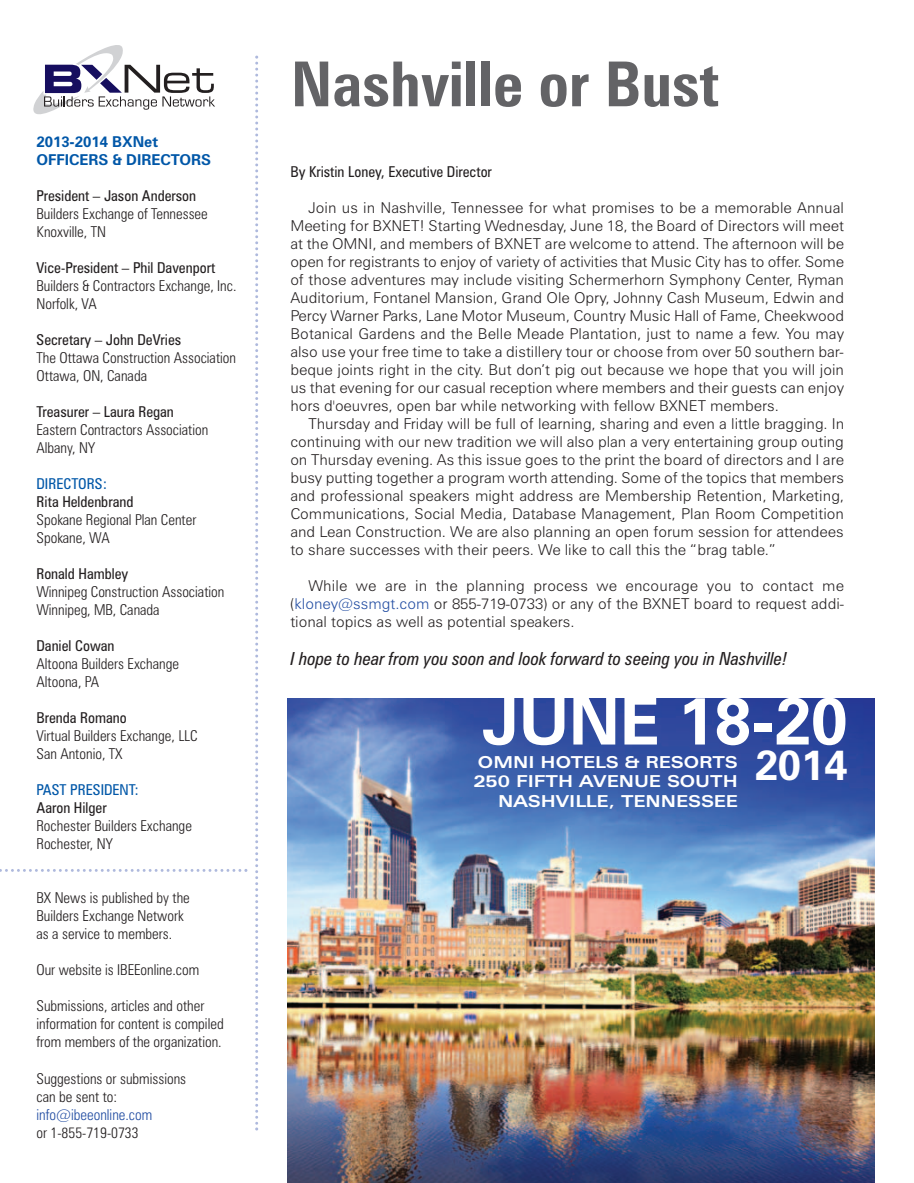
<style>
.page{position:relative;width:914px;height:1183px;background:#fff}
.page>*{position:absolute;margin:0;border:0;box-sizing:border-box;transform-origin:0 0}
.t1{font:700 66.3px "Zurich BT";color:#fff}
.t2{font:700 condensed 62.1px "Zurich BT";color:#636366}
.t3{font:700 42px "Zurich BT";color:#fff}
.t4{font:italic condensed 18px "Zurich BT";color:#231f20}
.t5{font:700 expanded 16.5px/19.5px "Zurich BT";color:#fff;text-align:right}
.t6{font:300 15px/18px "Zurich BT";color:#231f20;text-align:justify}
.t7{font:300 condensed 15px/18px "Zurich BT";color:#231f20}
.t8{font:condensed 15px "Zurich BT";color:#231f20}
.t9{font:700 15px/18px "Zurich BT";color:#0157a8}
.t10{font:condensed 15px "Zurich BT";color:#0157a8}
.t11{font:300 condensed 15px "Zurich BT";color:#224da2}
.s1{color:#224da2}
</style>
<div class="page">
<img style="left:287px;top:698px;width:587px;height:485px">
<svg style="left:33px;top:45px;width:182px;height:69px"></svg>
<svg style="left:255px;top:56px;width:3px;height:1074px"></svg>
<svg style="left:0;top:869px;width:247px;height:3px"></svg>
<p class="t9" style="left:36px;top:134px;width:176px">2013-2014 BXNet<br>OFFICERS &amp; DIRECTORS</p>
<p class="t8" style="left:36px;top:190px;width:161px">President – Jason Anderson</p>
<p class="t7" style="left:36px;top:206px;width:173px">Builders Exchange of Tennessee<br>Knoxville, TN</p>
<p class="t8" style="left:36px;top:262px;width:180px">Vice-President – Phil Davenport</p>
<p class="t7" style="left:36px;top:278px;width:201px">Builders &amp; Contractors Exchange, Inc.<br>Norfolk, VA</p>
<p class="t8" style="left:36px;top:334px;width:146px">Secretary – John DeVries</p>
<p class="t7" style="left:36px;top:350px;width:201px">The Ottawa Construction Association<br>Ottawa, ON, Canada</p>
<p class="t8" style="left:36px;top:406px;width:139px">Treasurer – Laura Regan</p>
<p class="t7" style="left:36px;top:422px;width:173px">Eastern Contractors Association<br>Albany, NY</p>
<p class="t10" style="left:36px;top:478px;width:72px">DIRECTORS:</p>
<p class="t8" style="left:36px;top:496px;width:98px">Rita Heldenbrand</p>
<p class="t7" style="left:36px;top:512px;width:161px">Spokane Regional Plan Center<br>Spokane, WA</p>
<p class="t8" style="left:36px;top:568px;width:93px">Ronald Hambley</p>
<p class="t7" style="left:36px;top:584px;width:189px">Winnipeg Construction Association<br>Winnipeg, MB, Canada</p>
<p class="t8" style="left:36px;top:640px;width:79px">Daniel Cowan</p>
<p class="t7" style="left:36px;top:656px;width:144px">Altoona Builders Exchange<br>Altoona, PA</p>
<p class="t8" style="left:36px;top:712px;width:92px">Brenda Romano</p>
<p class="t7" style="left:36px;top:728px;width:163px">Virtual Builders Exchange, LLC<br>San Antonio, TX</p>
<p class="t10" style="left:36px;top:784px;width:104px">PAST PRESIDENT:</p>
<p class="t8" style="left:36px;top:802px;width:72px">Aaron Hilger</p>
<p class="t7" style="left:36px;top:818px;width:157px">Rochester Builders Exchange<br>Rochester, NY</p>
<p class="t7" style="left:36px;top:890px;width:155px">BX News is published by the<br>Builders Exchange Network as a service to members.</p>
<p class="t7" style="left:36px;top:962px;width:164px">Our website is IBEEonline.com</p>
<p class="t7" style="left:36px;top:998px;width:189px">Submissions, articles and other information for content is compiled from members of the organization.</p>
<p class="t7" style="left:36px;top:1070px;width:151px">Suggestions or submissions can be sent to:</p>
<p class="t11" style="left:36px;top:1108px;width:117px">info@ibeeonline.com</p>
<p class="t7" style="left:36px;top:1124px;width:104px">or 1-855-719-0733</p>
<h2 class="t2" style="left:291px;top:62px;width:429px">Nashville or Bust</h2>
<p class="t8" style="left:290px;top:166px;width:203px">By Kristin Loney, Executive Director</p>
<p class="t6" style="left:290px;top:200px;width:555px;text-indent:18px">Join us in Nashville, Tennessee for what promises to be a memorable Annual Meeting for BXNET! Starting Wednesday, June 18, the Board of Directors will meet at the OMNI, and members of BXNET are welcome to attend. The afternoon will be open for registrants to enjoy of variety of activities that Music City has to offer. Some of those adventures may include visiting Schermerhorn Symphony Center, Ryman Auditorium, Fontanel Mansion, Grand Ole Opry, Johnny Cash Museum, Edwin and Percy Warner Parks, Lane Motor Museum, Country Music Hall of Fame, Cheekwood Botanical Gardens and the Belle Meade Plantation, just to name a few. You may also use your free time to take a distillery tour or choose from over 50 southern bar&shy;beque joints right in the city. But don’t pig out because we hope that you will join us that evening for our casual reception where members and their guests can enjoy hors d'oeuvres, open bar while networking with fellow BXNET members.</p>
<p class="t6" style="left:290px;top:416px;width:555px;text-indent:18px">Thursday and Friday will be full of learning, sharing and even a little bragging. In continuing with our new tradition we will also plan a very entertaining group outing on Thursday evening. As this issue goes to the print the board of directors and I are busy putting together a program worth attending. Some of the topics that members and professional speakers might address are Membership Retention, Marketing, Communications, Social Media, Database Management, Plan Room Competition and Lean Construction. We are also planning an open forum session for attendees to share successes with their peers. We like to call this the “brag table.”</p>
<p class="t6" style="left:290px;top:578px;width:555px;text-indent:18px">While we are in the planning process we encourage you to contact me (<span class="s1">kloney@ssmgt.com</span> or 855-719-0733) or any of the BXNET board to request addi&shy;tional topics as well as potential speakers.</p>
<p class="t4" style="left:290px;top:652px;width:498px">I hope to hear from you soon and look forward to seeing you in Nashville!</p>
<h1 class="t1" style="left:482px;top:697px;width:366px">JUNE 18-20</h1>
<h3 class="t3" style="left:754px;top:750px;width:94px">2014</h3>
<p class="t5" style="left:473px;top:754px;width:266px">OMNI HOTELS &amp; RESORTS<br>250 FIFTH AVENUE SOUTH<br>NASHVILLE, TENNESSEE</p>
</div>
